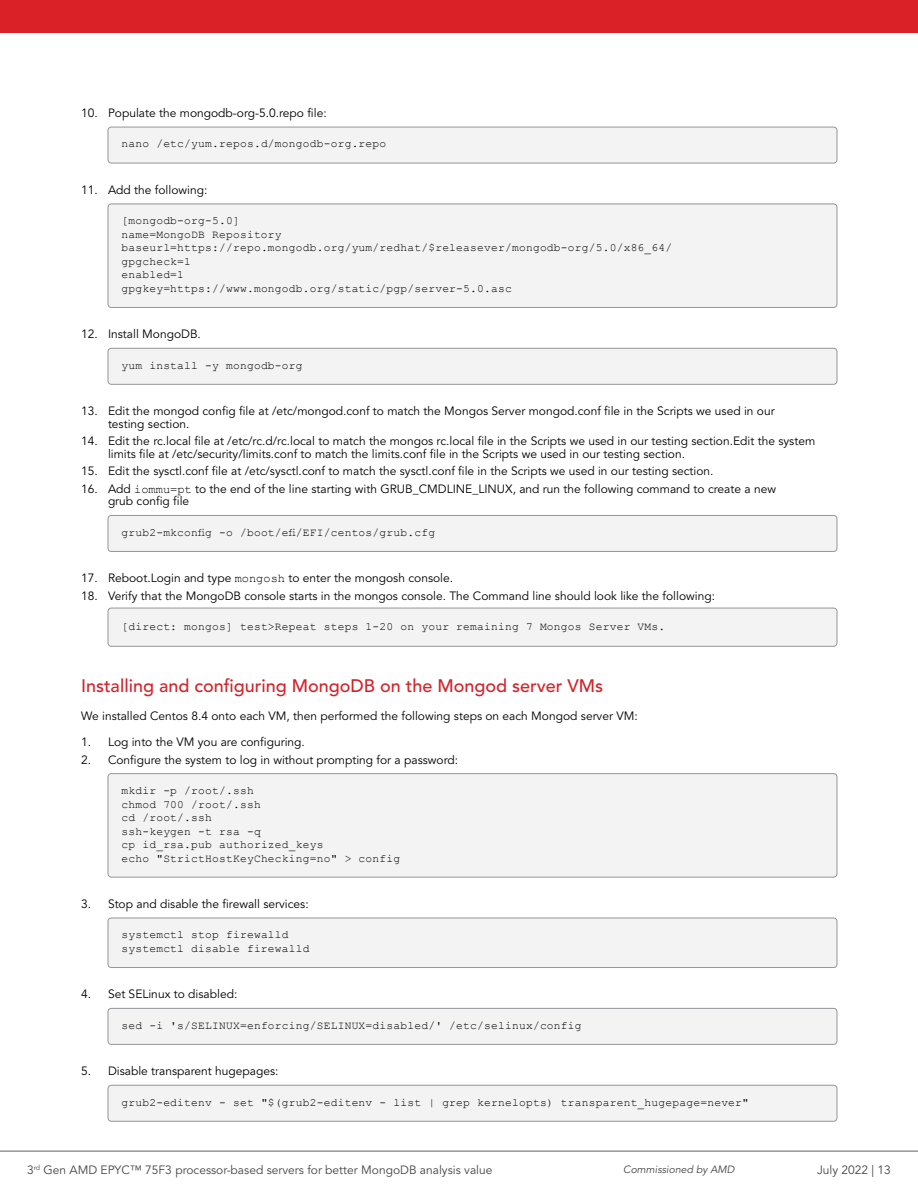
<style>
.page{position:relative;width:918px;height:1188px;background:#fff}
.page>*{position:absolute;margin:0;border:0;box-sizing:border-box;transform-origin:0 0}
.t1{font:500 18px "Avenir LT Pro";color:#d2232a}
.t2{font:12px/12.8px "Avenir LT Pro";color:#000}
.t3{font:12px "Avenir LT Pro";color:#464547}
.t4{font:11.25px/13.5px "Courier New";letter-spacing:.02em;color:#000}
.t5{font:italic 10.5px "Avenir LT Pro";color:#464547}
.s1{font-family:"Courier New"}
</style>
<div class="page">
<div style="left:108px;top:127px;width:729px;height:36px;background:#f3f3f4;border-radius:3px"></div>
<div style="left:108px;top:127px;width:729px;height:36px;border:1px solid #939598;border-radius:3px"></div>
<div style="left:108px;top:204px;width:729px;height:103px;background:#f3f3f4;border-radius:3px"></div>
<div style="left:108px;top:204px;width:729px;height:104px;border:1px solid #939598;border-radius:3px"></div>
<div style="left:108px;top:348px;width:729px;height:36px;background:#f3f3f4;border-radius:3px"></div>
<div style="left:108px;top:348px;width:729px;height:37px;border:1px solid #939598;border-radius:3px"></div>
<div style="left:108px;top:515px;width:729px;height:36px;background:#f3f3f4;border-radius:3px"></div>
<div style="left:108px;top:515px;width:729px;height:37px;border:1px solid #939598;border-radius:3px"></div>
<div style="left:108px;top:608px;width:729px;height:38px;background:#f3f3f4;border-radius:3px"></div>
<div style="left:108px;top:608px;width:729px;height:38px;border:1px solid #939598;border-radius:3px"></div>
<div style="left:108px;top:774px;width:729px;height:103px;background:#f3f3f4;border-radius:3px"></div>
<div style="left:108px;top:773px;width:729px;height:104px;border:1px solid #939598;border-radius:3px"></div>
<div style="left:108px;top:918px;width:729px;height:50px;background:#f3f3f4;border-radius:3px"></div>
<div style="left:108px;top:918px;width:729px;height:50px;border:1px solid #939598;border-radius:3px"></div>
<div style="left:108px;top:1008px;width:729px;height:36px;background:#f3f3f4;border-radius:3px"></div>
<div style="left:108px;top:1008px;width:729px;height:37px;border:1px solid #939598;border-radius:3px"></div>
<div style="left:108px;top:1085px;width:729px;height:36px;background:#f3f3f4;border-radius:3px"></div>
<div style="left:108px;top:1085px;width:729px;height:36px;border:1px solid #939598;border-radius:3px"></div>
<hr style="left:0;top:1151px;width:918px;height:1px;background:#616264">
<div style="left:0;top:0;width:918px;height:32px;background:#da2128"></div>
<p class="t2" style="left:81px;top:107px;width:247px">10. Populate the mongodb-org-5.0.repo file:</p>
<p class="t4" style="left:122px;top:137px;width:266px">nano /etc/yum.repos.d/mongodb-org.repo</p>
<p class="t2" style="left:81px;top:184px;width:128px">11. Add the following:</p>
<p class="t4" style="left:122px;top:214px;width:552px">[mongodb-org-5.0]<br>name=MongoDB Repository baseurl=https://repo.mongodb.org/yum/redhat/$releasever/mongodb-org/5.0/x86_64/ gpgcheck=1<br>enabled=1<br>gpgkey=https://www.mongodb.org/static/pgp/server-5.0.asc</p>
<p class="t2" style="left:81px;top:328px;width:121px">12. Install MongoDB.</p>
<p class="t4" style="left:122px;top:358px;width:183px">yum install -y mongodb-org</p>
<p class="t2" style="left:108px;top:405px;width:668px;text-indent:-27px">13. Edit the mongod config file at /etc/mongod.conf to match the Mongos Server mongod.conf file in the Scripts we used in our testing section.</p>
<p class="t2" style="left:108px;top:435px;width:709px;text-indent:-27px">14. Edit the rc.local file at /etc/rc.d/rc.local to match the mongos rc.local file in the Scripts we used in our testing section.Edit the system limits file at /etc/security/limits.conf to match the limits.conf file in the Scripts we used in our testing section.</p>
<p class="t2" style="left:81px;top:465px;width:634px">15. Edit the sysctl.conf file at /etc/sysctl.conf to match the sysctl.conf file in the Scripts we used in our testing section.</p>
<p class="t2" style="left:108px;top:482px;width:670px;text-indent:-27px">16. Add <span class="s1">iommu=pt</span> to the end of the line starting with GRUB_CMDLINE_LINUX, and run the following command to create a new grub config file</p>
<p class="t4" style="left:122px;top:525px;width:315px">grub2-mkconfig -o /boot/efi/EFI/centos/grub.cfg</p>
<p class="t2" style="left:81px;top:572px;width:374px">17. Reboot.Login and type <span class="s1">mongosh</span> to enter the mongosh console.</p>
<p class="t2" style="left:81px;top:589px;width:636px">18. Verify that the MongoDB console starts in the mongos console. The Command line should look like the following:</p>
<p class="t4" style="left:122px;top:619px;width:545px">[direct: mongos] test&gt;Repeat steps 1-20 on your remaining 7 Mongos Server VMs.</p>
<h1 class="t1" style="left:81px;top:675px;width:524px">Installing and configuring MongoDB on the Mongod server VMs</h1>
<p class="t2" style="left:81px;top:710px;width:558px">We installed Centos 8.4 onto each VM, then performed the following steps on each Mongod server VM:</p>
<p class="t2" style="left:81px;top:736px;width:225px">1. Log into the VM you are configuring.</p>
<p class="t2" style="left:81px;top:753px;width:379px">2. Configure the system to log in without prompting for a password:</p>
<p class="t4" style="left:122px;top:783px;width:280px">mkdir -p /root/.ssh<br>chmod 700 /root/.ssh<br>cd /root/.ssh<br>ssh-keygen -t rsa -q<br>cp id_rsa.pub authorized_keys<br>echo "StrictHostKeyChecking=no" &gt; config</p>
<p class="t2" style="left:81px;top:898px;width:229px">3. Stop and disable the firewall services:</p>
<p class="t4" style="left:122px;top:928px;width:190px">systemctl stop firewalld systemctl disable firewalld</p>
<p class="t2" style="left:81px;top:988px;width:158px">4. Set SELinux to disabled:</p>
<p class="t4" style="left:122px;top:1018px;width:462px">sed -i 's/SELINUX=enforcing/SELINUX=disabled/' /etc/selinux/config</p>
<p class="t2" style="left:81px;top:1065px;width:199px">5. Disable transparent hugepages:</p>
<p class="t4" style="left:122px;top:1095px;width:629px">grub2-editenv - set "$(grub2-editenv - list | grep kernelopts) transparent_hugepage=never"</p>
<p class="t3" style="left:27px;top:1163px;width:467px">3<sup>rd</sup> Gen AMD EPYC™ 75F3 processor-based servers for better MongoDB analysis value</p>
<p class="t3" style="left:817px;top:1163px;width:75px">July 2022 | 13</p>
<p class="t5" style="left:623px;top:1163px;width:113px">Commissioned by AMD</p>
</div>
